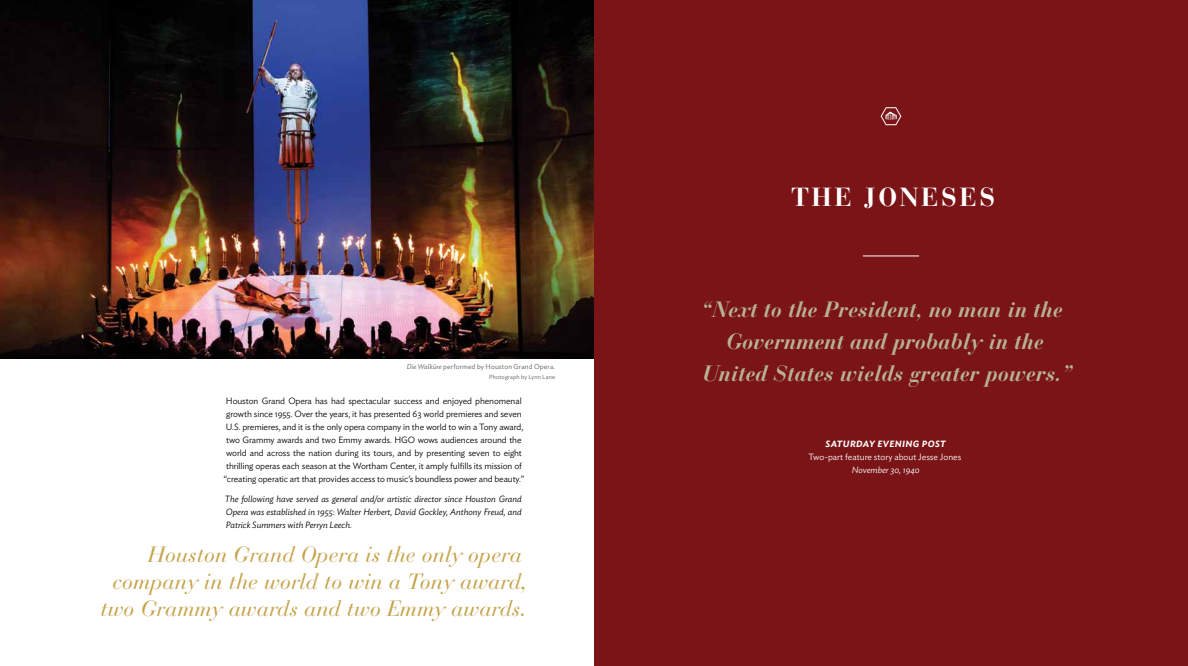
<style>
.page{position:relative;width:1188px;height:666px;background:#fff}
.page>*{position:absolute;margin:0;border:0;box-sizing:border-box;transform-origin:0 0}
.t1{font:700 26px "Bauer Bodoni";letter-spacing:.1em;color:#fff}
.t2{font:italic 22px/27px "Bauer Bodoni";color:#c6a44c;text-align:right}
.t3{font:italic 700 22px/31.8px "Bauer Bodoni";color:#b8b193;text-align:center}
.t4{font:300 9px/13px "Ideal Sans";letter-spacing:-.01em;color:#000}
.t5{font:italic 300 9px/13px "Ideal Sans";color:#000;text-align:justify}
.t6{font:300 9px "Ideal Sans";color:#fff}
.t7{font:italic 600 9px "Ideal Sans";letter-spacing:.05em;color:#fff}
.t8{font:italic 300 9px "Ideal Sans";color:#fff}
.t9{font:300 7px "Ideal Sans";letter-spacing:.02em;color:#58595b}
.t10{font:300 6px "Ideal Sans";letter-spacing:.025em;color:#58595b}
.s1{font-style:italic}
</style>
<div class="page">
<img style="left:0;top:0;width:594px;height:359px">
<div style="left:594px;top:0;width:594px;height:666px;background:#7a1416"></div>
<hr style="left:863px;top:255px;width:56px;height:1px;background:#fff">
<svg style="left:880px;top:107px;width:22px;height:19px"></svg>
<p class="t9" style="left:407px;top:361px;width:150px"><span class="s1">Die Walküre</span> performed by Houston Grand Opera.</p>
<p class="t10" style="left:489px;top:373px;width:67px">Photograph by Lynn Lane</p>
<p class="t4" style="left:224px;top:393px;width:302px">Houston Grand Opera has had spectacular success and enjoyed phenomenal growth since 1955. Over the years, it has presented 63 world premieres and seven U.S. premieres, and it is the only opera company in the world to win a Tony award, two Grammy awards and two Emmy awards. HGO wows audiences around the world and across the nation during its tours, and by presenting seven to eight thrilling operas each season at the Wortham Center, it amply fulfills its mission of “creating operatic art that provides access to music’s boundless power and beauty.”</p>
<p class="t5" style="left:225px;top:491px;width:298px">The following have served as general and/or artistic director since Houston Grand Opera was established in 1955: Walter Herbert, David Gockley, Anthony Freud, and Patrick Summers with Perryn Leech.</p>
<h2 class="t2" style="left:100px;top:541px;width:428px">Houston Grand Opera is the only opera company in the world to win a Tony award, two Grammy awards and two Emmy awards.</h2>
<h1 class="t1" style="left:792px;top:181px;width:205px">THE JONESES</h1>
<h2 class="t3" style="left:701px;top:294px;width:373px">“Next to the President, no man in the<br>Government and probably in the<br>United States wields greater powers.”</h2>
<p class="t7" style="left:826px;top:437px;width:122px">SATURDAY EVENING POST</p>
<p class="t6" style="left:809px;top:450px;width:154px">Two-part feature story about Jesse Jones</p>
<p class="t8" style="left:852px;top:463px;width:69px">November 30, 1940</p>
</div>
